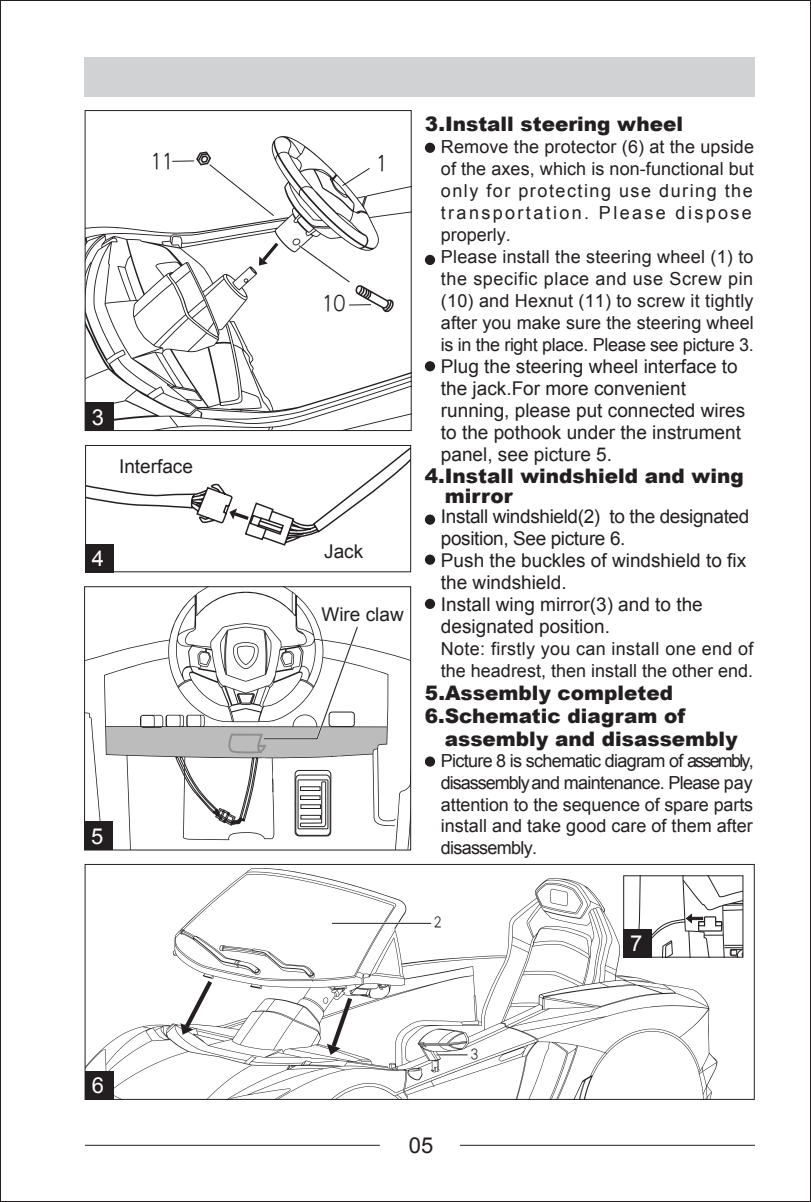
<style>
.page{position:relative;width:811px;height:1202px;background:#fff}
.page>*{position:absolute;margin:0;border:0;box-sizing:border-box;transform-origin:0 0}
.t1{font:24.8px "H Yg 2 gj";color:#231f20;scale:.96 1}
.t2{font:22px "Arial";color:#fff}
.t3{font:22px "Arial";color:#231f20}
.t4{font:900 20px/20px "Arial";color:#231f20}
.t5{font:19px/22px "Arial";color:#231f20}
.t6{font:18px/22px "Arial";letter-spacing:.005em;color:#231f20}
.t7{font:16.4px "H Yg 2 gj";color:#231f20}
</style>
<div class="page">
<hr style="left:85px;top:1145px;width:295px;height:1px;background:#231f20">
<hr style="left:460px;top:1145px;width:295px;height:1px;background:#231f20">
<div style="left:85px;top:57px;width:670px;height:39px;background:#d1d2d4"></div>
<div style="left:425px;top:514px;width:10px;height:11px;background:#231f20;border-radius:50%"></div>
<div style="left:425px;top:555px;width:10px;height:10px;background:#231f20;border-radius:50%"></div>
<div style="left:425px;top:599px;width:10px;height:10px;background:#231f20;border-radius:50%"></div>
<div style="left:425px;top:756px;width:10px;height:11px;background:#231f20;border-radius:50%"></div>
<div style="left:425px;top:143px;width:10px;height:10px;background:#231f20;border-radius:50%"></div>
<div style="left:425px;top:255px;width:10px;height:10px;background:#231f20;border-radius:50%"></div>
<div style="left:425px;top:361px;width:10px;height:10px;background:#231f20;border-radius:50%"></div>
<svg style="left:87px;top:136px;width:323px;height:293px"></svg>
<svg style="left:365px;top:371px;width:45px;height:26px"></svg>
<div style="left:85px;top:110px;width:327px;height:321px;border:1px solid #231f20"></div>
<svg style="left:85px;top:445px;width:326px;height:127px"></svg>
<div style="left:85px;top:544px;width:28px;height:28px;background:#231f20"></div>
<svg style="left:85px;top:446px;width:327px;height:101px"></svg>
<svg style="left:86px;top:588px;width:323px;height:260px"></svg>
<div style="left:84px;top:586px;width:327px;height:264px;border:1px solid #231f20"></div>
<div style="left:85px;top:822px;width:28px;height:28px;background:#231f20"></div>
<div style="left:85px;top:402px;width:28px;height:29px;background:#231f20"></div>
<svg style="left:87px;top:878px;width:630px;height:220px"></svg>
<svg style="left:536px;top:883px;width:46px;height:31px"></svg>
<div style="left:85px;top:864px;width:670px;height:236px;border:1px solid #231f20"></div>
<hr style="left:332px;top:922px;width:99px;height:2px;background:#fff">
<hr style="left:436px;top:1054px;width:31px;height:2px;background:#fff">
<hr style="left:332px;top:923px;width:99px;height:1px;background:#231f20">
<hr style="left:436px;top:1054px;width:31px;height:1px;background:#231f20">
<svg style="left:173px;top:868px;width:233px;height:187px"></svg>
<svg style="left:628px;top:876px;width:116px;height:81px"></svg>
<div style="left:623px;top:875px;width:120px;height:83px;border:1px solid #231f20"></div>
<div style="left:85px;top:1071px;width:28px;height:28px;background:#231f20"></div>
<div style="left:623px;top:929px;width:29px;height:28px;background:#231f20"></div>
<svg style="left:106px;top:625px;width:281px;height:218px"></svg>
<svg style="left:292px;top:239px;width:102px;height:76px"></svg>
<h1 class="t1" style="left:151px;top:150px;width:26px">11</h1>
<h1 class="t1" style="left:376px;top:152px;width:14px">1</h1>
<p class="t2" style="left:92px;top:402px;width:14px">3</p>
<p class="t5" style="left:119px;top:455px;width:75px">Interface</p>
<p class="t2" style="left:92px;top:544px;width:14px">4</p>
<p class="t2" style="left:91px;top:822px;width:14px">5</p>
<p class="t5" style="left:324px;top:541px;width:41px">Jack</p>
<p class="t5" style="left:321px;top:604px;width:84px">Wire claw</p>
<p class="t4" style="left:425px;top:113px;width:260px">3.Install steering wheel</p>
<p class="t6" style="left:441px;top:136px;width:315px">Remove the protector (6) at the upside of the axes, which is non-functional but only for protecting use during the transportation. Please dispose properly.<br>Please install the steering wheel (1) to the specific place and use Screw pin (10) and Hexnut (11) to screw it tightly after you make sure the steering wheel is in the right place. Please see picture 3.</p>
<p class="t5" style="left:441px;top:356px;width:306px">Plug the steering wheel interface to the jack.For more convenient running, please put connected wires to the pothook under the instrument panel, see picture 5.</p>
<p class="t4" style="left:445px;top:465px;width:300px;text-indent:-20px">4.Install windshield and wing mirror</p>
<p class="t5" style="left:441px;top:506px;width:310px">Install windshield(2) to the designated position, See picture 6.<br>Push the buckles of windshield to fix the windshield.<br>Install wing mirror(3) and to the designated position.</p>
<p class="t6" style="left:441px;top:638px;width:314px">Note: firstly you can install one end of the headrest, then install the other end.</p>
<p class="t4" style="left:425px;top:682px;width:250px">5.Assembly completed</p>
<p class="t4" style="left:445px;top:704px;width:294px;line-height:23px;text-indent:-20px">6.Schematic diagram of assembly and disassembly</p>
<p class="t6" style="left:441px;top:750px;width:314px;text-align:justify">Picture 8 is schematic diagram of assembly, disassemblyand maintenance. Please pay attention to the sequence of spare parts install and take good care of them after disassembly.</p>
<p class="t7" style="left:434px;top:915px;width:10px">2</p>
<p class="t2" style="left:630px;top:929px;width:14px">7</p>
<p class="t2" style="left:92px;top:1071px;width:14px">6</p>
<p class="t3" style="left:409px;top:1131px;width:26px">05</p>
<p class="t7" style="left:470px;top:1046px;width:10px">3</p>
</div>
